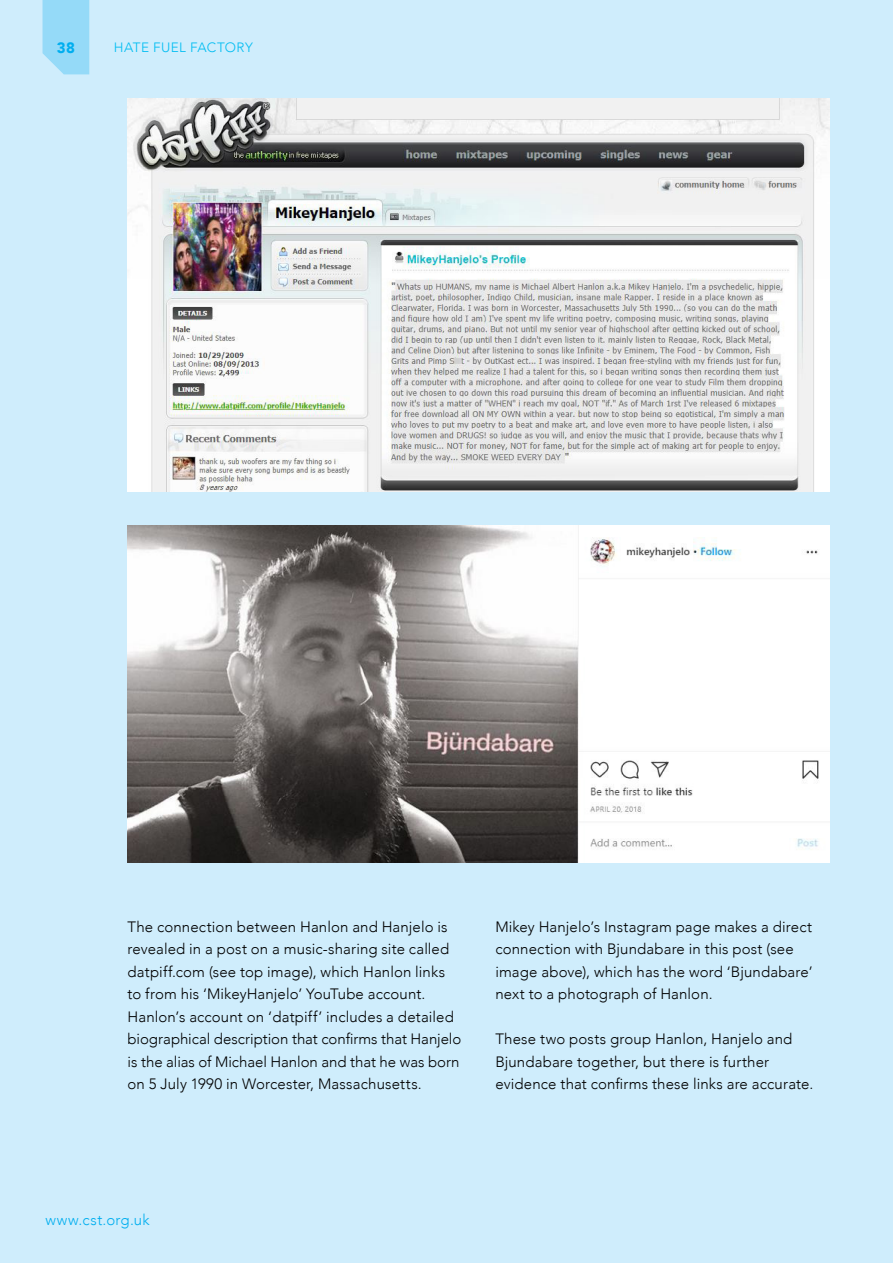
<style>
.page{position:relative;width:893px;height:1263px;background:#cfedfc}
.page>*{position:absolute;margin:0;border:0;box-sizing:border-box;transform-origin:0 0}
.t1{font:300 15px/22.5px "Avenir";letter-spacing:.01em;color:#000}
.t2{font:300 15px "Avenir";letter-spacing:.035em;color:#00aeef}
.t3{font:900 15px "Avenir";color:#00aeef}
.t4{font:300 13.5px "Avenir";letter-spacing:.03em;color:#00bdf2}
</style>
<div class="page">
<div style="left:43px;top:0;width:46px;height:74px;background:#95daf8"></div>
<img style="left:128px;top:98px;width:701px;height:393px">
<img style="left:128px;top:525px;width:702px;height:338px">
<p class="t3" style="left:57px;top:35px;width:19px">38</p>
<p class="t4" style="left:114px;top:40px;width:141px">HATE FUEL FACTORY</p>
<p class="t1" style="left:128px;top:915px;width:335px">The connection between Hanlon and Hanjelo is revealed in a post on a music-sharing site called datpiff.com (see top image), which Hanlon links to from his ‘MikeyHanjelo’ YouTube account.<br>Hanlon’s account on ‘datpiff’ includes a detailed biographical description that confirms that Hanjelo is the alias of Michael Hanlon and that he was born on 5 July 1990 in Worcester, Massachusetts.</p>
<p class="t1" style="left:495px;top:915px;width:319px">Mikey Hanjelo’s Instagram page makes a direct connection with Bjundabare in this post (see image above), which has the word ‘Bjundabare’ next to a photograph of Hanlon.</p>
<p class="t1" style="left:495px;top:1028px;width:319px">These two posts group Hanlon, Hanjelo and<br>Bjundabare together, but there is further evidence that confirms these links are accurate.</p>
<p class="t2" style="left:45px;top:1211px;width:106px">www.cst.org.uk</p>
</div>
